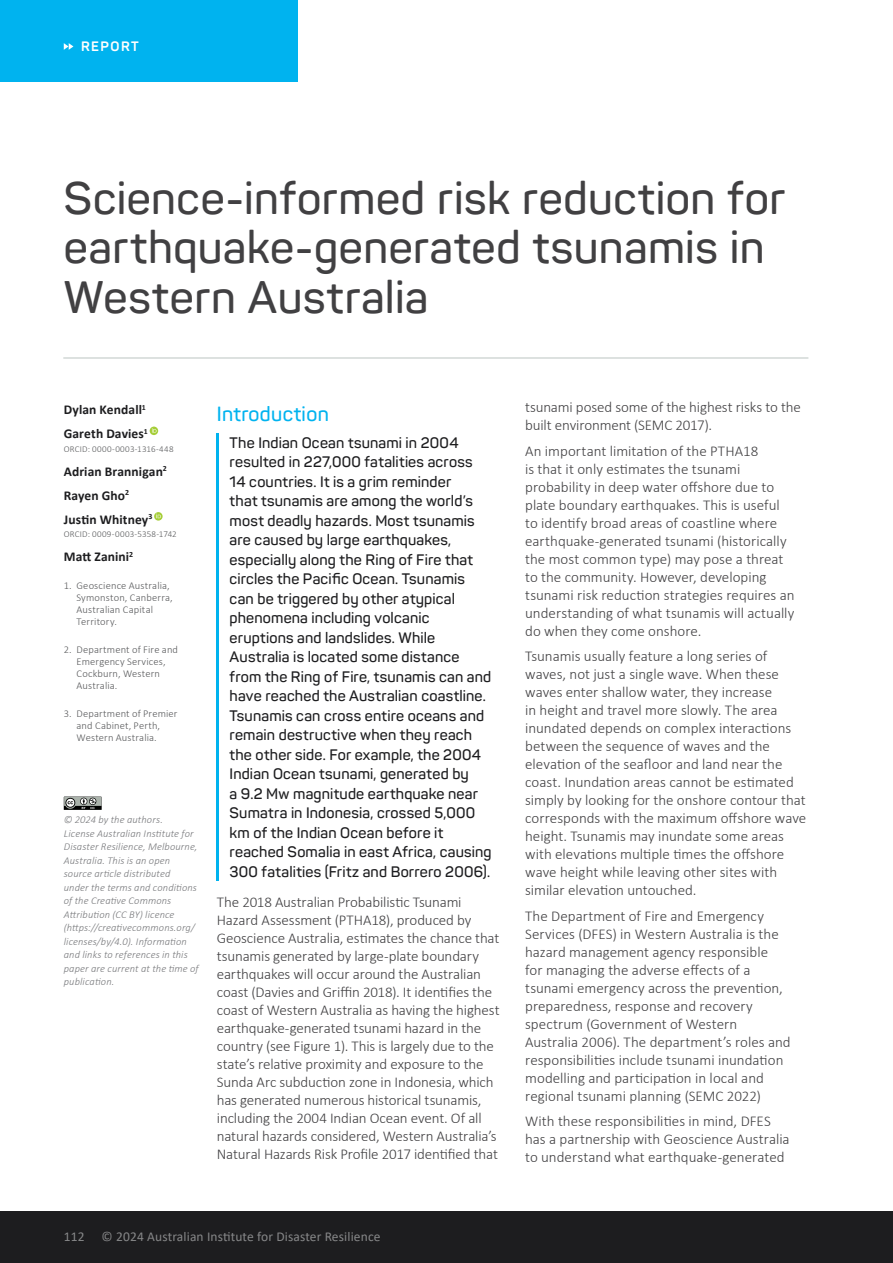
<style>
.page{position:relative;width:893px;height:1263px;background:#fff}
.page>*{position:absolute;margin:0;border:0;box-sizing:border-box;transform-origin:0 0}
.t1{font:600 45px/49.5px "Panton";letter-spacing:.01em;color:#414042}
.t2{font:600 20.25px "Panton";letter-spacing:.02em;color:#00b3ef}
.t3{font:300 15px/18px "Calibri";color:#414042}
.t4{font:600 15px/19.5px "Panton";letter-spacing:.01em;color:#1d1d1f}
.t5{font:700 13.5px/24px "Calibri";letter-spacing:.01em;color:#1d1d1f}
.t6{font:13.5px "Calibri";letter-spacing:.01em;color:#868788}
.t7{font:700 13.5px "Panton";letter-spacing:.11em;color:#fff}
.t8{font:italic 300 10.5px/13.5px "Calibri";letter-spacing:.01em;color:#77787b}
.t9{font:300 10.5px/12px "Calibri";letter-spacing:.015em;color:#58595b}
.t10{font:300 9px "Calibri";letter-spacing:.025em;color:#58595b}
</style>
<div class="page">
<div style="left:0;top:0;width:298px;height:81px;background:#00b3ef"></div>
<svg style="left:64px;top:43px;width:9px;height:7px"></svg>
<div style="left:0;top:1212px;width:893px;height:51px;background:#1d1d1f"></div>
<hr style="left:217px;top:433px;width:2px;height:447px;background:#00b3ef">
<hr style="left:64px;top:357px;width:744px;height:2px;background:#d2d8d6">
<div style="left:150px;top:427px;width:8px;height:8px;background:#a6ce39;border-radius:50%"></div>
<svg style="left:152px;top:428px;width:5px;height:5px"></svg>
<svg style="left:154px;top:512px;width:9px;height:9px"></svg>
<svg style="left:156px;top:514px;width:5px;height:4px"></svg>
<svg style="left:64px;top:797px;width:38px;height:13px"></svg>
<p class="t7" style="left:81px;top:38px;width:59px">REPORT</p>
<h1 class="t1" style="left:64px;top:173px;width:723px">Science-informed risk reduction for earthquake-generated tsunamis in<br>Western Australia</h1>
<p class="t5" style="left:64px;top:397px;width:86px">Dylan Kendall<sup>1<br></sup>Gareth Davies<sup>1</sup></p>
<p class="t10" style="left:64px;top:443px;width:111px">ORCID: 0000-0003-1316-448</p>
<p class="t5" style="left:64px;top:459px;width:105px">Adrian Brannigan<sup>2<br></sup>Rayen Gho<sup>2<br></sup>Justin Whitney<sup>3</sup></p>
<p class="t10" style="left:64px;top:529px;width:114px">ORCID: 0009-0003-5358-1742</p>
<p class="t5" style="left:64px;top:545px;width:71px">Matt Zanini<sup>2</sup></p>
<p class="t9" style="left:77px;top:580px;width:98px;text-indent:-13px">1. Geoscience Australia,<br>Symonston, Canberra,<br>Australian Capital<br>Territory.</p>
<p class="t9" style="left:77px;top:643px;width:103px;text-indent:-13px">2. Department of Fire and<br>Emergency Services,<br>Cockburn, Western<br>Australia.</p>
<p class="t9" style="left:77px;top:707px;width:102px;text-indent:-13px">3. Department of Premier and Cabinet, Perth,<br>Western Australia.</p>
<p class="t8" style="left:64px;top:813px;width:136px">© 2024 by the authors.<br>License Australian Institute for<br>Disaster Resilience, Melbourne,<br>Australia. This is an open source article distributed<br>under the terms and conditions of the Creative Commons<br>Attribution (CC BY) licence (https://creativecommons.org/ licenses/by/4.0). Information and links to references in this paper are current at the time of publication.</p>
<h2 class="t2" style="left:217px;top:401px;width:114px">Introduction</h2>
<p class="t4" style="left:230px;top:432px;width:263px">The Indian Ocean tsunami in 2004 resulted in 227,000 fatalities across 14 countries. It is a grim reminder<br>that tsunamis are among the world’s most deadly hazards. Most tsunamis are caused by large earthquakes, especially along the Ring of Fire that circles the Pacific Ocean. Tsunamis can be triggered by other atypical phenomena including volcanic eruptions and landslides. While Australia is located some distance from the Ring of Fire, tsunamis can and have reached the Australian coastline.<br>Tsunamis can cross entire oceans and remain destructive when they reach the other side. For example, the 2004<br>Indian Ocean tsunami, generated by<br>a 9.2 Mw magnitude earthquake near Sumatra in Indonesia, crossed 5,000 km of the Indian Ocean before it reached Somalia in east Africa, causing 300 fatalities (Fritz and Borrero 2006).</p>
<p class="t3" style="left:217px;top:893px;width:284px">The 2018 Australian Probabilistic Tsunami Hazard Assessment (PTHA18), produced by Geoscience Australia, estimates the chance that tsunamis generated by large-plate boundary earthquakes will occur around the Australian coast (Davies and Griffin 2018). It identifies the coast of Western Australia as having the highest earthquake-generated tsunami hazard in the country (see Figure 1). This is largely due to the state’s relative proximity and exposure to the Sunda Arc subduction zone in Indonesia, which has generated numerous historical tsunamis, including the 2004 Indian Ocean event. Of all natural hazards considered, Western Australia’s Natural Hazards Risk Profile 2017 identified that</p>
<p class="t3" style="left:525px;top:398px;width:277px">tsunami posed some of the highest risks to the built environment (SEMC 2017).</p>
<p class="t3" style="left:525px;top:442px;width:271px">An important limitation of the PTHA18<br>is that it only estimates the tsunami probability in deep water offshore due to plate boundary earthquakes. This is useful to identify broad areas of coastline where earthquake-generated tsunami (historically the most common type) may pose a threat to the community. However, developing tsunami risk reduction strategies requires an understanding of what tsunamis will actually do when they come onshore.</p>
<p class="t3" style="left:525px;top:647px;width:283px">Tsunamis usually feature a long series of waves, not just a single wave. When these waves enter shallow water, they increase<br>in height and travel more slowly. The area inundated depends on complex interactions between the sequence of waves and the elevation of the seafloor and land near the coast. Inundation areas cannot be estimated simply by looking for the onshore contour that corresponds with the maximum offshore wave height. Tsunamis may inundate some areas with elevations multiple times the offshore wave height while leaving other sites with similar elevation untouched.</p>
<p class="t3" style="left:525px;top:906px;width:267px">The Department of Fire and Emergency Services (DFES) in Western Australia is the hazard management agency responsible<br>for managing the adverse effects of a tsunami emergency across the prevention, preparedness, response and recovery spectrum (Government of Western Australia 2006). The department’s roles and responsibilities include tsunami inundation modelling and participation in local and regional tsunami planning (SEMC 2022)</p>
<p class="t3" style="left:525px;top:1112px;width:266px">With these responsibilities in mind, DFES has a partnership with Geoscience Australia to understand what earthquake-generated</p>
<p class="t6" style="left:64px;top:1227px;width:22px">112</p>
<p class="t6" style="left:102px;top:1227px;width:280px">© 2024 Australian Institute for Disaster Resilience</p>
</div>
